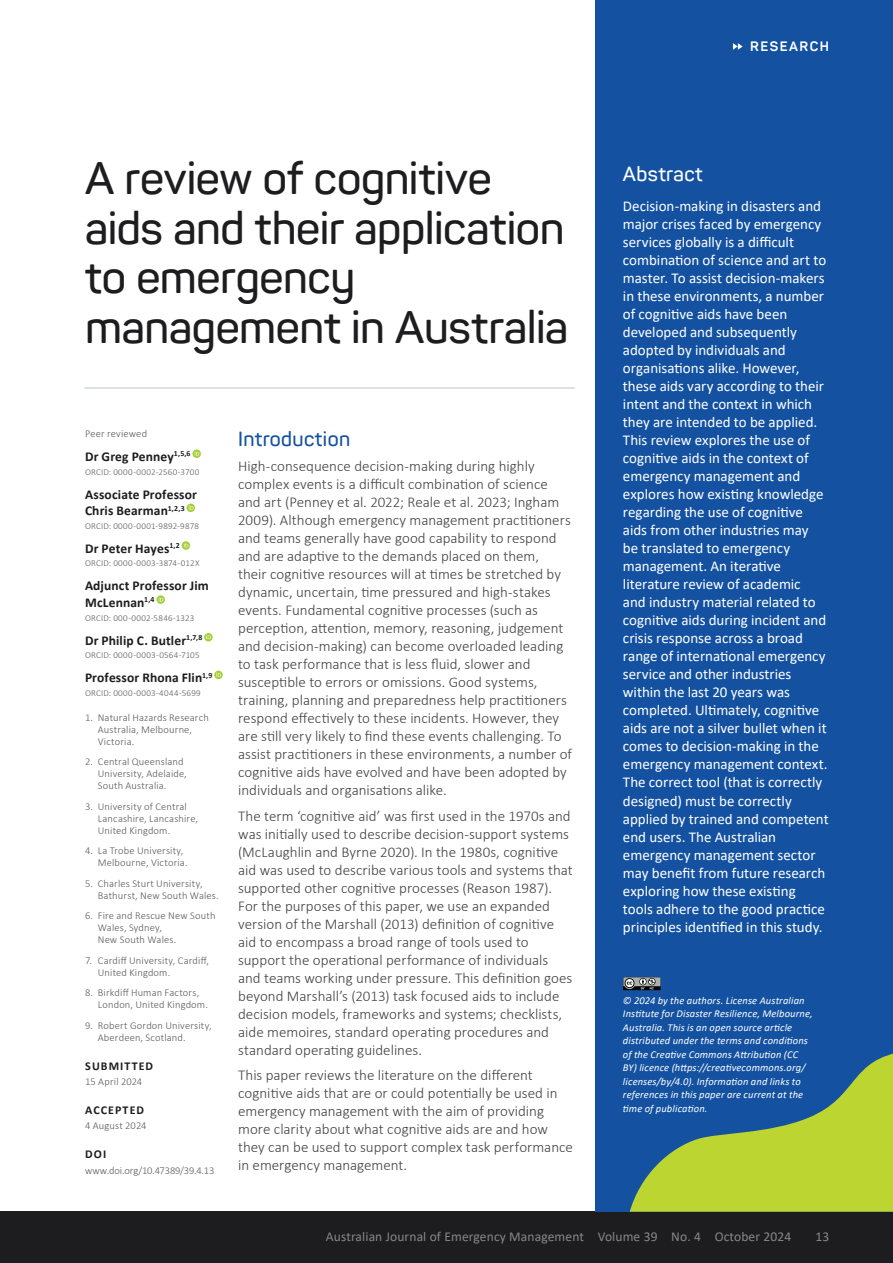
<style>
.page{position:relative;width:893px;height:1263px;background:#fff}
.page>*{position:absolute;margin:0;border:0;box-sizing:border-box;transform-origin:0 0}
.t1{font:600 45px/49.5px "Panton";letter-spacing:-.01em;color:#1d1d1f}
.t2{font:600 20.25px "Panton";letter-spacing:.02em;color:#1452a1}
.t3{font:600 20.25px "Panton";letter-spacing:.02em;color:#fff}
.t4{font:300 15px/18px "Calibri";color:#414042}
.t5{font:15px/18px "Calibri";color:#fff}
.t6{font:700 13.5px/16.5px "Calibri";letter-spacing:.01em;color:#1d1d1f}
.t7{font:13.5px "Calibri";letter-spacing:.01em;color:#868788}
.t8{font:700 13.5px "Panton";letter-spacing:.11em;color:#fff}
.t9{font:700 12px "Calibri";letter-spacing:.09em;color:#1d1d1f}
.t10{font:300 10.5px/12px "Calibri";letter-spacing:.015em;color:#58595b}
.t11{font:italic 10.5px/13.5px "Calibri";letter-spacing:.015em;color:#fff}
.t12{font:300 10.5px "Calibri";letter-spacing:-.005em;color:#58595b}
.t13{font:300 9px "Calibri";letter-spacing:.025em;color:#58595b}
</style>
<div class="page">
<div style="left:596px;top:0;width:297px;height:81px;background:#1452a1"></div>
<svg style="left:733px;top:43px;width:10px;height:7px"></svg>
<div style="left:0;top:1212px;width:893px;height:51px;background:#1d1d1f"></div>
<div style="left:596px;top:81px;width:297px;height:1131px;background:#1452a1"></div>
<svg style="left:630px;top:1053px;width:263px;height:159px"></svg>
<hr style="left:85px;top:387px;width:489px;height:2px;background:#d2d8d6">
<svg style="left:192px;top:449px;width:9px;height:9px"></svg>
<svg style="left:195px;top:451px;width:4px;height:5px"></svg>
<svg style="left:187px;top:504px;width:8px;height:8px"></svg>
<svg style="left:189px;top:505px;width:4px;height:5px"></svg>
<svg style="left:182px;top:541px;width:8px;height:9px"></svg>
<svg style="left:184px;top:543px;width:4px;height:4px"></svg>
<svg style="left:156px;top:595px;width:9px;height:9px"></svg>
<svg style="left:159px;top:597px;width:4px;height:4px"></svg>
<svg style="left:204px;top:633px;width:9px;height:8px"></svg>
<svg style="left:206px;top:634px;width:5px;height:5px"></svg>
<svg style="left:214px;top:671px;width:9px;height:8px"></svg>
<svg style="left:216px;top:672px;width:5px;height:5px"></svg>
<svg style="left:623px;top:977px;width:38px;height:14px"></svg>
<h1 class="t1" style="left:85px;top:153px;width:485px">A review of cognitive aids and their application to emergency management in Australia</h1>
<p class="t10" style="left:85px;top:427px;width:64px">Peer reviewed</p>
<p class="t6" style="left:85px;top:448px;width:107px">Dr Greg Penney<sup>1,5,6</sup></p>
<p class="t13" style="left:85px;top:466px;width:116px">ORCID: 0000-0002-2560-3700</p>
<p class="t6" style="left:85px;top:486px;width:113px">Associate Professor<br>Chris Bearman<sup>1,2,3</sup></p>
<p class="t13" style="left:85px;top:520px;width:115px">ORCID: 0000-0001-9892-9878</p>
<p class="t6" style="left:85px;top:540px;width:96px">Dr Peter Hayes<sup>1,2</sup></p>
<p class="t13" style="left:85px;top:558px;width:116px">ORCID: 0000-0003-3874-012X</p>
<p class="t6" style="left:85px;top:577px;width:125px">Adjunct Professor Jim<br>McLennan<sup>1,4</sup></p>
<p class="t13" style="left:85px;top:612px;width:111px">ORCID: 000-0002-5846-1323</p>
<p class="t6" style="left:85px;top:632px;width:119px">Dr Philip C. Butler<sup>1,7,8</sup></p>
<p class="t13" style="left:85px;top:650px;width:116px">ORCID: 0000-0003-0564-7105</p>
<p class="t6" style="left:85px;top:669px;width:129px">Professor Rhona Flin<sup>1,9</sup></p>
<p class="t13" style="left:85px;top:687px;width:117px">ORCID: 0000-0003-4044-5699</p>
<p class="t10" style="left:98px;top:711px;width:113px;text-indent:-13px">1. Natural Hazards Research<br>Australia, Melbourne,<br>Victoria.</p>
<p class="t10" style="left:98px;top:755px;width:91px;text-indent:-13px">2. Central Queensland<br>University, Adelaide,<br>South Australia.</p>
<p class="t10" style="left:98px;top:800px;width:102px;text-indent:-13px">3. University of Central<br>Lancashire, Lancashire,<br>United Kingdom.</p>
<p class="t10" style="left:98px;top:844px;width:91px;text-indent:-13px">4. La Trobe University,<br>Melbourne, Victoria.</p>
<p class="t10" style="left:98px;top:877px;width:122px;text-indent:-13px">5. Charles Sturt University,<br>Bathurst, New South Wales.</p>
<p class="t10" style="left:98px;top:909px;width:119px;text-indent:-13px">6. Fire and Rescue New South<br>Wales, Sydney,<br>New South Wales.</p>
<p class="t10" style="left:98px;top:954px;width:113px;text-indent:-13px">7. Cardiff University, Cardiff,<br>United Kingdom.</p>
<p class="t10" style="left:98px;top:986px;width:112px;text-indent:-13px">8. Birkdiff Human Factors,<br>London, United Kingdom.</p>
<p class="t10" style="left:98px;top:1019px;width:115px;text-indent:-13px">9. Robert Gordon University,<br>Aberdeen, Scotland.</p>
<p class="t9" style="left:85px;top:1057px;width:69px">SUBMITTED</p>
<p class="t10" style="left:85px;top:1075px;width:59px">15 April 2024</p>
<p class="t9" style="left:85px;top:1101px;width:60px">ACCEPTED</p>
<p class="t10" style="left:85px;top:1119px;width:63px">4 August 2024</p>
<p class="t9" style="left:85px;top:1145px;width:23px">DOI</p>
<p class="t12" style="left:85px;top:1164px;width:131px">www.doi.org/10.47389/39.4.13</p>
<h2 class="t2" style="left:238px;top:426px;width:114px">Introduction</h2>
<p class="t4" style="left:238px;top:457px;width:335px">High-consequence decision-making during highly complex events is a difficult combination of science and art (Penney et al. 2022; Reale et al. 2023; Ingham 2009). Although emergency management practitioners and teams generally have good capability to respond and are adaptive to the demands placed on them,<br>their cognitive resources will at times be stretched by dynamic, uncertain, time pressured and high-stakes events. Fundamental cognitive processes (such as perception, attention, memory, reasoning, judgement and decision-making) can become overloaded leading to task performance that is less fluid, slower and susceptible to errors or omissions. Good systems, training, planning and preparedness help practitioners respond effectively to these incidents. However, they are still very likely to find these events challenging. To assist practitioners in these environments, a number of cognitive aids have evolved and have been adopted by individuals and organisations alike.</p>
<p class="t4" style="left:238px;top:806px;width:336px">The term ‘cognitive aid’ was first used in the 1970s and was initially used to describe decision-support systems (McLaughlin and Byrne 2020). In the 1980s, cognitive aid was used to describe various tools and systems that supported other cognitive processes (Reason 1987).<br>For the purposes of this paper, we use an expanded version of the Marshall (2013) definition of cognitive aid to encompass a broad range of tools used to support the operational performance of individuals and teams working under pressure. This definition goes beyond Marshall’s (2013) task focused aids to include decision models, frameworks and systems; checklists, aide memoires, standard operating procedures and standard operating guidelines.</p>
<p class="t4" style="left:238px;top:1066px;width:336px">This paper reviews the literature on the different cognitive aids that are or could potentially be used in emergency management with the aim of providing more clarity about what cognitive aids are and how they can be used to support complex task performance in emergency management.</p>
<p class="t8" style="left:750px;top:38px;width:80px">RESEARCH</p>
<h2 class="t3" style="left:623px;top:161px;width:81px">Abstract</h2>
<p class="t5" style="left:623px;top:197px;width:207px">Decision-making in disasters and major crises faced by emergency services globally is a difficult combination of science and art to master. To assist decision-makers in these environments, a number of cognitive aids have been developed and subsequently adopted by individuals and organisations alike. However, these aids vary according to their intent and the context in which they are intended to be applied.<br>This review explores the use of cognitive aids in the context of emergency management and explores how existing knowledge regarding the use of cognitive aids from other industries may<br>be translated to emergency management. An iterative literature review of academic<br>and industry material related to cognitive aids during incident and crisis response across a broad range of international emergency service and other industries within the last 20 years was completed. Ultimately, cognitive aids are not a silver bullet when it comes to decision-making in the emergency management context.<br>The correct tool (that is correctly designed) must be correctly applied by trained and competent end users. The Australian emergency management sector may benefit from future research exploring how these existing tools adhere to the good practice principles identified in this study.</p>
<p class="t11" style="left:623px;top:993px;width:191px">© 2024 by the authors. License Australian Institute for Disaster Resilience, Melbourne, Australia. This is an open source article distributed under the terms and conditions of the Creative Commons Attribution (CC BY) licence (https://creativecommons.org/ licenses/by/4.0). Information and links to references in this paper are current at the time of publication.</p>
<p class="t7" style="left:326px;top:1227px;width:467px">Australian Journal of Emergency Management Volume 39 No. 4 October 2024</p>
<p class="t7" style="left:815px;top:1227px;width:15px">13</p>
</div>
